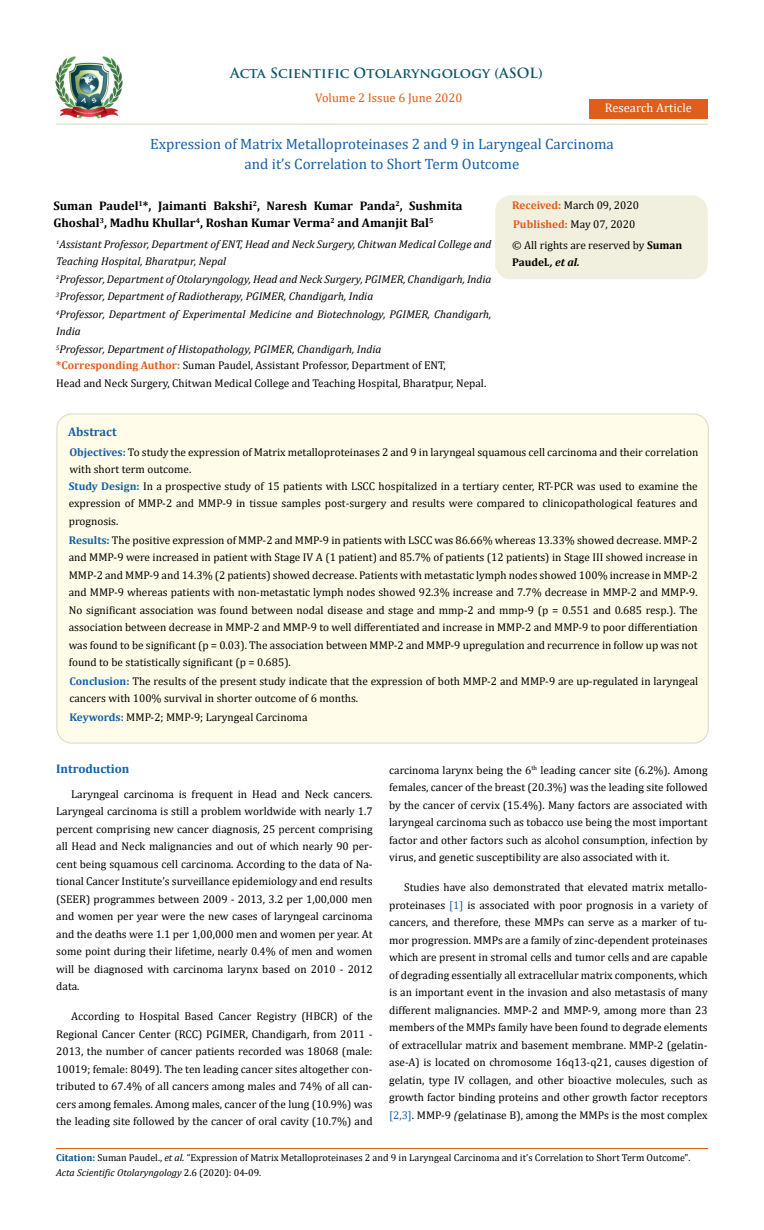
<style>
.page{position:relative;width:764px;height:1230px;background:#fff}
.page>*{position:absolute;margin:0;border:0;box-sizing:border-box;transform-origin:0 0}
.t1{font:15px/20px "Cambria";color:#1560a6;text-align:center}
.t2{font:700 13.75px "Trajan Pro";letter-spacing:-.005em;color:#0e546a}
.t3{font:700 12.5px/17.5px "Cambria";color:#000}
.t4{font:12.5px "Cambria";color:#e05d1a}
.t5{font:700 12.5px "Cambria";color:#1560a6}
.t6{font:12.5px "Cambria";color:#fff}
.t7{font:11.25px/17.5px "Cambria";color:#000;text-align:justify}
.t8{font:italic 11.25px/17.4px "Cambria";color:#000}
.t9{font:10px/15px "Cambria";color:#000}
.s1{font-weight:700;font-style:normal;color:#e05d1a}
.s2{font-style:normal}
.s3{font-weight:700;color:#e05d1a}
.s4{font-weight:700}
.s5{font-weight:700;font-style:italic}
.s6{font-weight:700;color:#1560a6}
.s7{color:#1560a6}
.s8{font-style:italic}
.s9{font-weight:700;color:#035089}
</style>
<div class="page">
<img style="left:56px;top:57px;width:66px;height:61px">
<div style="left:589px;top:99px;width:118px;height:20px;background:#e05d1a"></div>
<div style="left:57px;top:414px;width:651px;height:329px;background:#fffde9;border-radius:15px"></div>
<div style="left:496px;top:196px;width:211px;height:83px;background:#f1f0de;border-radius:15px"></div>
<div style="left:495px;top:195px;width:212px;height:84px;border:1px solid #f1f0de;border-radius:15px"></div>
<hr style="left:56px;top:1149px;width:651px;height:1px;background:#e05d1a">
<hr style="left:56px;top:123px;width:651px;height:2px;background:#e0dfcd">
<p class="t2" style="left:230px;top:64px;width:314px">Acta Scientific Otolaryngology (ASOL)</p>
<p class="t4" style="left:315px;top:91px;width:149px">Volume 2 Issue 6 June 2020</p>
<h1 class="t1" style="left:150px;top:134px;width:465px">Expression of Matrix Metalloproteinases 2 and 9 in Laryngeal Carcinoma and it’s Correlation to Short Term Outcome</h1>
<p class="t3" style="left:53px;top:196px;width:411px">Suman Paudel<sup>1</sup>*, Jaimanti Bakshi<sup>2</sup>, Naresh Kumar Panda<sup>2</sup>, Sushmita<br>Ghoshal<sup>3</sup>, Madhu Khullar<sup>4</sup>, Roshan Kumar Verma<sup>2</sup> and Amanjit Bal<sup>5</sup></p>
<p class="t8" style="left:56px;top:234px;width:437px"><sup>1</sup>Assistant Professor, Department of ENT, Head and Neck Surgery, Chitwan Medical College and Teaching Hospital, Bharatpur, Nepal<br><sup>2</sup>Professor, Department of Otolaryngology, Head and Neck Surgery, PGIMER, Chandigarh, India <sup>3</sup>Professor, Department of Radiotherapy, PGIMER, Chandigarh, India<br><sup>4</sup>Professor, Department of Experimental Medicine and Biotechnology, PGIMER, Chandigarh, India<br><sup>5</sup>Professor, Department of Histopathology, PGIMER, Chandigarh, India<br><span class="s1">*Corresponding Author:</span> <span class="s2">Suman Paudel, Assistant Professor, Department of ENT,<br>Head and Neck Surgery, Chitwan Medical College and Teaching Hospital, Bharatpur, Nepal.</span></p>
<p class="t6" style="left:605px;top:100px;width:89px">Research Article</p>
<p class="t7" style="left:512px;top:196px;width:128px;line-height:19.1px"><span class="s3">Received:</span> March 09, 2020<br><span class="s3">Published:</span> May 07, 2020</p>
<p class="t7" style="left:512px;top:236px;width:172px">© All rights are reserved by <span class="s4">Suman<br>Paudel</span><span class="s5">., et al.</span></p>
<p class="t5" style="left:68px;top:423px;width:50px">Abstract</p>
<p class="t7" style="left:69px;top:443px;width:630px"><span class="s6">Objectives:</span> To study the expression of Matrix metalloproteinases 2 and 9 in laryngeal squamous cell carcinoma and their correlation with short term outcome.</p>
<p class="t7" style="left:69px;top:477px;width:630px"><span class="s6">Study Design:</span> In a prospective study of 15 patients with LSCC hospitalized in a tertiary center, RT-PCR was used to examine the expression of MMP-2 and MMP-9 in tissue samples post-surgery and results were compared to clinicopathological features and prognosis.</p>
<p class="t7" style="left:69px;top:531px;width:631px;text-align:left"><span class="s6">Results:</span> The positive expression of MMP-2 and MMP-9 in patients with LSCC was 86.66% whereas 13.33% showed decrease. MMP-2 and MMP-9 were increased in patient with Stage IV A (1 patient) and 85.7% of patients (12 patients) in Stage III showed increase in MMP-2 and MMP-9 and 14.3% (2 patients) showed decrease. Patients with metastatic lymph nodes showed 100% increase in MMP-2 and MMP-9 whereas patients with non-metastatic lymph nodes showed 92.3% increase and 7.7% decrease in MMP-2 and MMP-9.<br>No significant association was found between nodal disease and stage and mmp-2 and mmp-9 (p = 0.551 and 0.685 resp.). The association between decrease in MMP-2 and MMP-9 to well differentiated and increase in MMP-2 and MMP-9 to poor differentiation was found to be significant (p = 0.03). The association between MMP-2 and MMP-9 upregulation and recurrence in follow up was not found to be statistically significant (p = 0.685).<br><span class="s6">Conclusion:</span> The results of the present study indicate that the expression of both MMP-2 and MMP-9 are up-regulated in laryngeal cancers with 100% survival in shorter outcome of 6 months.</p>
<p class="t7" style="left:69px;top:708px;width:239px"><span class="s6">Keywords:</span> MMP-2; MMP-9; Laryngeal Carcinoma</p>
<p class="t5" style="left:56px;top:760px;width:75px">Introduction</p>
<p class="t7" style="left:389px;top:761px;width:320px">carcinoma larynx being the 6<sup>th</sup> leading cancer site (6.2%). Among females, cancer of the breast (20.3%) was the leading site followed by the cancer of cervix (15.4%). Many factors are associated with laryngeal carcinoma such as tobacco use being the most important factor and other factors such as alcohol consumption, infection by virus, and genetic susceptibility are also associated with it.</p>
<p class="t7" style="left:389px;top:879px;width:320px;text-indent:15px">Studies have also demonstrated that elevated matrix metallo&shy;proteinases <span class="s7">[1]</span> is associated with poor prognosis in a variety of cancers, and therefore, these MMPs can serve as a marker of tu&shy;mor progression. MMPs are a family of zinc-dependent proteinases which are present in stromal cells and tumor cells and are capable of degrading essentially all extracellular matrix components, which is an important event in the invasion and also metastasis of many different malignancies. MMP-2 and MMP-9, among more than 23 members of the MMPs family have been found to degrade elements of extracellular matrix and basement membrane. MMP-2 (gelatin&shy;ase-A) is located on chromosome 16q13-q21, causes digestion of gelatin, type IV collagen, and other bioactive molecules, such as growth factor binding proteins and other growth factor receptors <span class="s7">[2,3]</span>. MMP-9 <span class="s8">(</span>gelatinase B), among the MMPs is the most complex</p>
<p class="t9" style="left:56px;top:1150px;width:636px"><span class="s9">Citation:</span> Suman Paudel., <span class="s8">et al.</span> “Expression of Matrix Metalloproteinases 2 and 9 in Laryngeal Carcinoma and it’s Correlation to Short Term Outcome".<br><span class="s8">Acta Scientific Otolaryngology</span> 2.6 (2020): 04-09.</p>
<p class="t7" style="left:56px;top:785px;width:318px;text-indent:15px">Laryngeal carcinoma is frequent in Head and Neck cancers.<br>Laryngeal carcinoma is still a problem worldwide with nearly 1.7 percent comprising new cancer diagnosis, 25 percent comprising all Head and Neck malignancies and out of which nearly 90 per&shy;cent being squamous cell carcinoma. According to the data of Na&shy;tional Cancer Institute’s surveillance epidemiology and end results (SEER) programmes between 2009 - 2013, 3.2 per 1,00,000 men and women per year were the new cases of laryngeal carcinoma and the deaths were 1.1 per 1,00,000 men and women per year. At some point during their lifetime, nearly 0.4% of men and women will be diagnosed with carcinoma larynx based on 2010 - 2012 data.</p>
<p class="t7" style="left:56px;top:1008px;width:318px;text-indent:15px">According to Hospital Based Cancer Registry (HBCR) of the Regional Cancer Center (RCC) PGIMER, Chandigarh, from 2011 - 2013, the number of cancer patients recorded was 18068 (male:<br>10019; female: 8049). The ten leading cancer sites altogether con&shy;tributed to 67.4% of all cancers among males and 74% of all can&shy;cers among females. Among males, cancer of the lung (10.9%) was the leading site followed by the cancer of oral cavity (10.7%) and</p>
</div>
